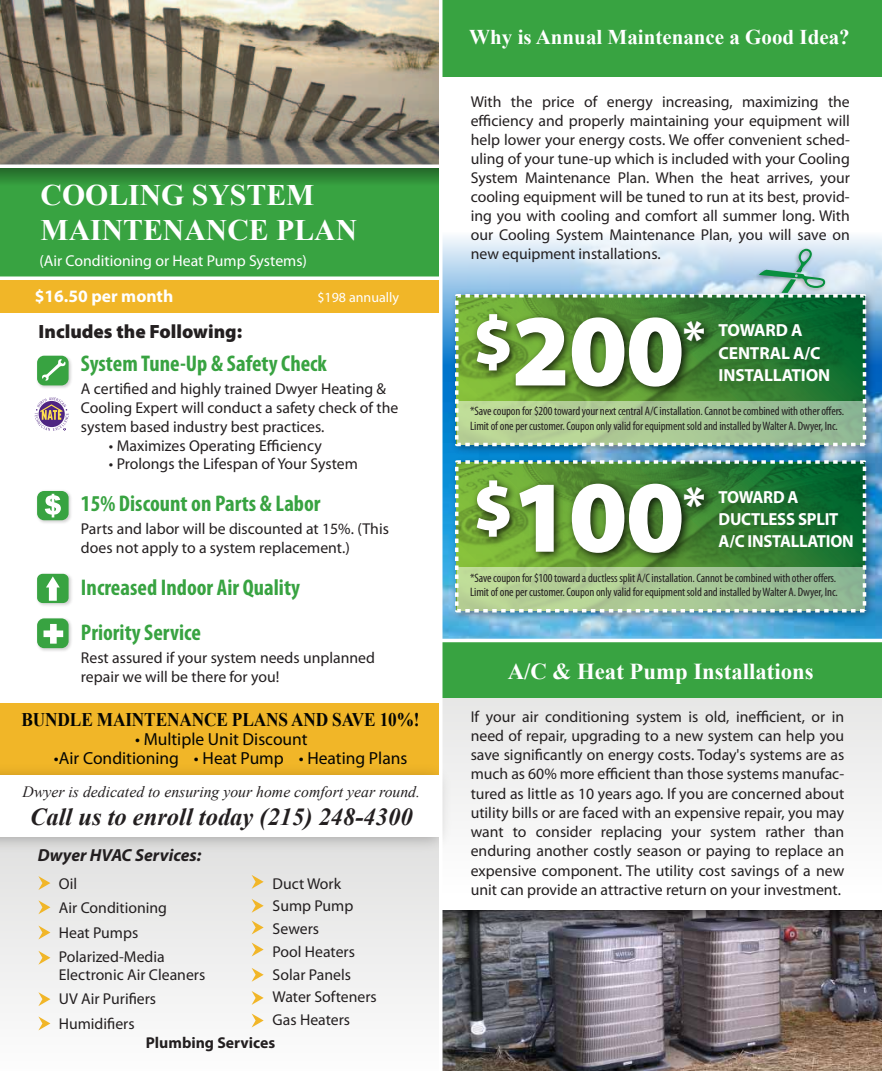
<style>
.page{position:relative;width:882px;height:1071px;background:#fff}
.page>*{position:absolute;margin:0;border:0;box-sizing:border-box;transform-origin:0 0}
.t1{font:900 102.9px "Myriad Pro";letter-spacing:-.02em;color:#fff}
.t2{font:700 29.75px/35.7px "Times New Roman";color:#fff}
.t3{font:italic 700 24.5px "Times New Roman";color:#231f20}
.t4{font:700 condensed 22.75px/45.5px "Myriad Pro";color:#38a341}
.t5{font:700 22.75px "Times New Roman";color:#fff}
.t6{font:700 21px "Times New Roman";color:#fff}
.t7{font:700 19.25px "Times New Roman";letter-spacing:-.01em;color:#040503;scale:.9 1}
.t8{font:900 19.25px "Myriad Pro";color:#231f20}
.t9{font:17.5px "Myriad Pro";color:#040503}
.t10{font:700 17.5px/22.4px "Myriad Pro";letter-spacing:-.015em;color:#fff}
.t11{font:700 17.5px/22.4px "Myriad Pro";letter-spacing:-.015em;color:#fff;scale:.96 1}
.t12{font:italic 700 17.5px "Myriad Pro";color:#231f20}
.t13{font:15.75px/18.9px "Myriad Pro";color:#231f20}
.t14{font:italic 15.75px "Times New Roman";color:#231f20}
.t15{font:15.75px "Myriad Pro";color:#fff}
.t16{font:700 15.75px "Myriad Pro";color:#231f20}
.t17{font:14px "Myriad Pro";color:#fff}
.t18{font:condensed 12.25px/14.7px "Myriad Pro";letter-spacing:-.01em;color:#231f20}
</style>
<div class="page">
<img style="left:443px;top:366px;width:439px;height:273px">
<svg style="left:443px;top:236px;width:439px;height:130px"></svg>
<div style="left:0;top:704px;width:439px;height:71px;background:#f1b628"></div>
<div style="left:0;top:831px;width:439px;height:240px;background:#f0f0f0"></div>
<img style="left:0;top:0;width:439px;height:164px">
<div style="left:443px;top:640px;width:439px;height:254px;background:#f2f2f2"></div>
<div style="left:0;top:166px;width:441px;height:112px;background:#38a341"></div>
<div style="left:0;top:278px;width:441px;height:35px;background:#f1b628"></div>
<div style="left:441px;top:0;width:441px;height:77px;background:#38a341"></div>
<svg style="left:0;top:276px;width:439px;height:4px;fill:#fff"></svg>
<img style="left:443px;top:929px;width:439px;height:142px">
<div style="left:441px;top:642px;width:441px;height:56px;background:#38a341"></div>
<img style="left:0;top:771px;width:444px;height:88px">
<div style="left:0;top:775px;width:439px;height:61px;background:#fff"></div>
<div style="left:0;top:166px;width:439px;height:20px;background:linear-gradient(to bottom,#216026,#369e3f)"></div>
<hr style="left:441px;top:639px;width:441px;height:3px;background:#fff">
<svg style="left:0;top:164px;width:439px;height:4px"></svg>
<svg style="left:38px;top:876px;width:12px;height:14px"></svg>
<svg style="left:252px;top:875px;width:12px;height:14px"></svg>
<svg style="left:252px;top:899px;width:12px;height:14px"></svg>
<svg style="left:252px;top:921px;width:12px;height:13px"></svg>
<svg style="left:252px;top:943px;width:12px;height:14px"></svg>
<svg style="left:252px;top:991px;width:12px;height:14px"></svg>
<svg style="left:252px;top:968px;width:12px;height:14px"></svg>
<svg style="left:252px;top:1014px;width:12px;height:13px"></svg>
<svg style="left:38px;top:900px;width:12px;height:14px"></svg>
<svg style="left:38px;top:926px;width:12px;height:13px"></svg>
<svg style="left:38px;top:951px;width:12px;height:14px"></svg>
<svg style="left:38px;top:992px;width:12px;height:14px"></svg>
<svg style="left:38px;top:1017px;width:12px;height:13px"></svg>
<img style="left:448px;top:287px;width:430px;height:166px">
<img style="left:460px;top:299px;width:401px;height:102px">
<div style="left:455px;top:294px;width:411px;height:152px;border:4px dashed #fff"></div>
<img style="left:465px;top:259px;width:253px;height:194px">
<div style="left:457px;top:401px;width:407px;height:43px;background:linear-gradient(to right,#c1d997,#91b795)"></div>
<img style="left:448px;top:453px;width:430px;height:172px">
<img style="left:460px;top:465px;width:401px;height:102px">
<div style="left:455px;top:460px;width:411px;height:152px;border:4px dashed #fff"></div>
<svg style="left:457px;top:567px;width:407px;height:44px"></svg>
<img style="left:756px;top:243px;width:74px;height:49px">
<svg style="left:443px;top:910px;width:439px;height:19px"></svg>
<svg style="left:439px;top:0;width:4px;height:1071px"></svg>
<img style="left:37px;top:355px;width:35px;height:33px">
<div style="left:37px;top:356px;width:32px;height:29px;background:#38a341;border-radius:7px"></div>
<svg style="left:42px;top:359px;width:24px;height:22px"></svg>
<img style="left:37px;top:619px;width:35px;height:32px">
<div style="left:37px;top:618px;width:32px;height:30px;background:#38a341;border-radius:7px"></div>
<svg style="left:44px;top:624px;width:19px;height:20px"></svg>
<img style="left:37px;top:490px;width:34px;height:33px">
<div style="left:37px;top:491px;width:32px;height:29px;background:#38a341;border-radius:7px"></div>
<svg style="left:45px;top:494px;width:16px;height:23px"></svg>
<img style="left:37px;top:573px;width:35px;height:33px">
<div style="left:37px;top:574px;width:32px;height:29px;background:#38a341;border-radius:6px"></div>
<svg style="left:46px;top:576px;width:14px;height:25px"></svg>
<svg style="left:35px;top:397px;width:34px;height:34px"></svg>
<svg style="left:759px;top:247px;width:67px;height:47px"></svg>
<h2 class="t2" style="left:41px;top:176px;width:318px">COOLING SYSTEM<br>MAINTENANCE PLAN</h2>
<p class="t15" style="left:39px;top:252px;width:269px">(Air Conditioning or Heat Pump Systems)</p>
<p class="t10" style="left:35px;top:285px;width:140px">$16.50 per month</p>
<p class="t17" style="left:317px;top:290px;width:83px">$198 annually</p>
<p class="t8" style="left:39px;top:321px;width:205px">Includes the Following:</p>
<h3 class="t4" style="left:81px;top:341px;width:248px">System Tune-Up &amp; Safety Check</h3>
<p class="t13" style="left:81px;top:379px;width:319px">A certified and highly trained Dwyer Heating &amp;<br>Cooling Expert will conduct a safety check of the system based industry best practices.</p>
<p class="t13" style="left:109px;top:436px;width:214px">• Maximizes Operating Efficiency</p>
<p class="t13" style="left:109px;top:455px;width:250px">• Prolongs the Lifespan of Your System</p>
<h3 class="t4" style="left:81px;top:481px;width:241px">15% Discount on Parts &amp; Labor</h3>
<p class="t13" style="left:81px;top:519px;width:310px">Parts and labor will be discounted at 15%. (This does not apply to a system replacement.)</p>
<h3 class="t4" style="left:81px;top:565px;width:221px">Increased Indoor Air Quality<br>Priority Service</h3>
<p class="t13" style="left:81px;top:648px;width:295px">Rest assured if your system needs unplanned repair we will be there for you!</p>
<p class="t7" style="left:22px;top:706px;width:444px">BUNDLE MAINTENANCE PLANS AND SAVE 10%!</p>
<p class="t9" style="left:135px;top:729px;width:174px">• Multiple Unit Discount</p>
<p class="t9" style="left:54px;top:749px;width:355px">•Air Conditioning • Heat Pump • Heating Plans</p>
<p class="t14" style="left:23px;top:781px;width:399px">Dwyer is dedicated to ensuring your home comfort year round.</p>
<h3 class="t3" style="left:30px;top:799px;width:384px">Call us to enroll today (215) 248-4300</h3>
<p class="t12" style="left:38px;top:845px;width:165px">Dwyer HVAC Services:</p>
<p class="t13" style="left:59px;top:871px;width:110px;line-height:24.5px">Oil<br>Air Conditioning<br>Heat Pumps<br>Polarized-Media</p>
<p class="t13" style="left:59px;top:962px;width:148px;line-height:24.5px">Electronic Air Cleaners<br>UV Air Purifiers<br>Humidifiers</p>
<p class="t13" style="left:273px;top:872px;width:106px;line-height:22.8px">Duct Work<br>Sump Pump<br>Sewers<br>Pool Heaters<br>Solar Panels<br>Water Softeners<br>Gas Heaters</p>
<p class="t16" style="left:146px;top:1034px;width:131px">Plumbing Services</p>
<h3 class="t6" style="left:469px;top:22px;width:382px">Why is Annual Maintenance a Good Idea?</h3>
<p class="t13" style="left:471px;top:93px;width:381px;text-align:justify">With the price of energy increasing, maximizing the efficiency and properly maintaining your equipment will help lower your energy costs. We offer convenient sched&shy;uling of your tune-up which is included with your Cooling System Maintenance Plan. When the heat arrives, your cooling equipment will be tuned to run at its best, provid&shy;ing you with cooling and comfort all summer long. With our Cooling System Maintenance Plan, you will save on new equipment installations.</p>
<h1 class="t1" style="left:473px;top:292px;width:234px"><sup>$</sup>200<sup>*</sup></h1>
<p class="t10" style="left:719px;top:319px;width:113px">TOWARD A<br>CENTRAL A/C<br>INSTALLATION</p>
<p class="t18" style="left:470px;top:404px;width:376px">*Save coupon for $200 toward your next central A/C installation. Cannot be combined with other offers.<br>Limit of one per customer. Coupon only valid for equipment sold and installed by Walter A. Dwyer, Inc.</p>
<h1 class="t1" style="left:473px;top:459px;width:234px"><sup>$</sup>100<sup>*</sup></h1>
<p class="t11" style="left:719px;top:486px;width:142px">TOWARD A<br>DUCTLESS SPLIT<br>A/C INSTALLATION</p>
<p class="t18" style="left:470px;top:570px;width:369px">*Save coupon for $100 toward a ductless split A/C installation. Cannot be combined with other offers.<br>Limit of one per customer. Coupon only valid for equipment sold and installed by Walter A. Dwyer, Inc.</p>
<h3 class="t5" style="left:508px;top:655px;width:307px">A/C &amp; Heat Pump Installations</h3>
<p class="t13" style="left:471px;top:707px;width:375px;text-align:justify">If your air conditioning system is old, inefficient, or in need of repair, upgrading to a new system can help you save significantly on energy costs. Today's systems are as much as 60% more efficient than those systems manufac&shy;tured as little as 10 years ago. If you are concerned about utility bills or are faced with an expensive repair, you may want to consider replacing your system rather than enduring another costly season or paying to replace an expensive component. The utility cost savings of a new unit can provide an attractive return on your investment.</p>
</div>
